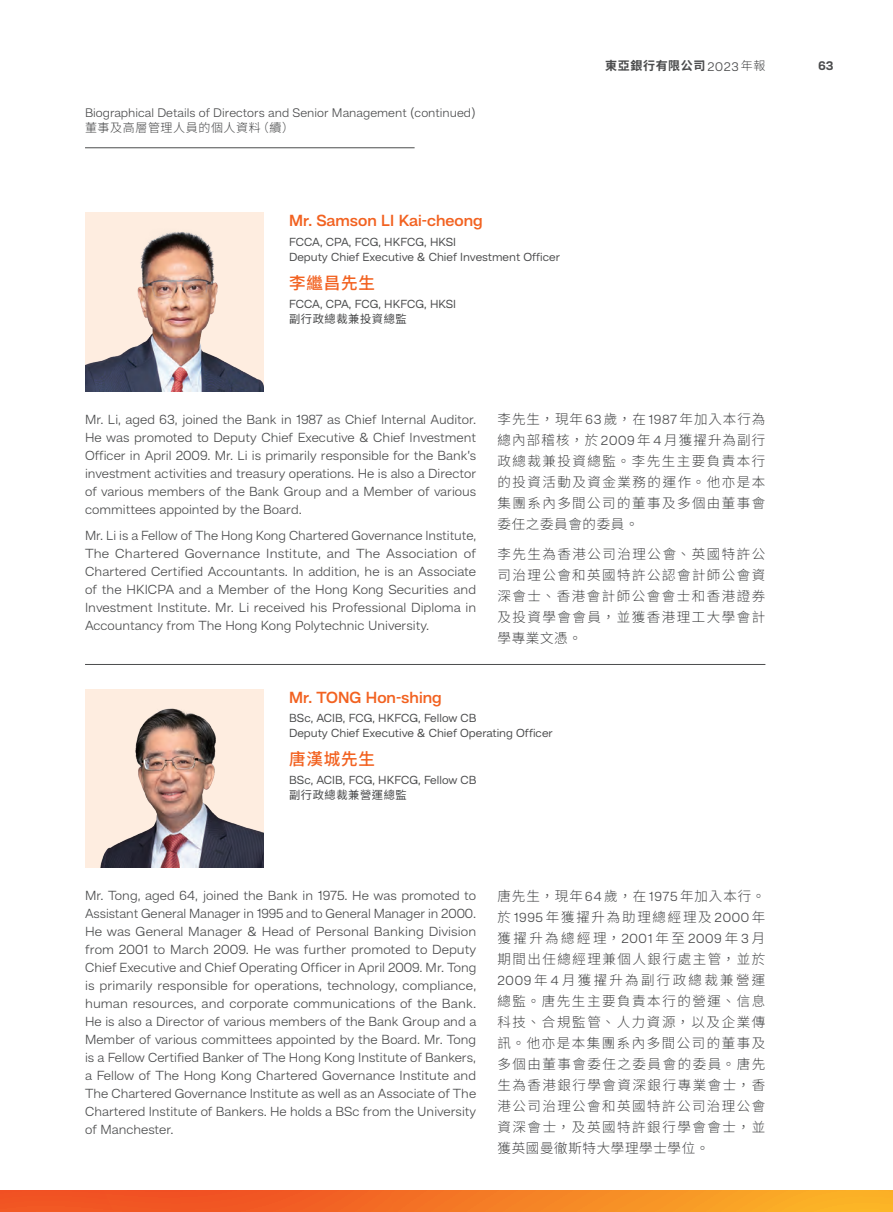
<style>
.page{position:relative;width:893px;height:1212px;background:#fff}
.page>*{position:absolute;margin:0;border:0;box-sizing:border-box;transform-origin:0 0}
.EN_bio_name{font:600 16.5px "Hando";color:#f26221}
.TC_bio_name{font:500 16.5px "Noto Sans HK";letter-spacing:.05em;color:#f26221}
.EN_bio_body{font:300 13.5px/18px "Hando";color:#4b4c4d;text-align:justify}
.TC_bio_body{font:300 13.5px/21px "Noto Sans HK";letter-spacing:.11em;color:#4b4c4d;text-align:justify}
.t1{font:300 12.75px "Hando";color:#4b4c4d}
.t2{font:700 12.75px "Hando";color:#4b4c4d}
.EN_bio_title{font:12px "Hando";color:#4b4c4d}
.EN_bio_title___sp{font:12px "Hando";color:#4b4c4d}
.t3{font:300 12px "Noto Sans HK";letter-spacing:.05em;color:#4b4c4d}
.t4{font:700 12px "Noto Sans HK";letter-spacing:.05em;color:#4b4c4d}
.TC_bio_title___sp{font:11.25px "Noto Sans HK";letter-spacing:.05em;color:#4b4c4d}
.s1{font-family:"Hando";font-weight:300;font-size:12.75px}
.s2{font-weight:300}
.s3{font-family:"Hando"}
</style>
<div class="page">
<svg style="left:0;top:1191px;width:893px;height:21px;background:#f47a24"></svg>
<hr style="left:85px;top:148px;width:330px;height:1px;background:#4b4c4d">
<div style="left:85px;top:689px;width:179px;height:178px;background:#feede0"></div>
<div style="left:85px;top:213px;width:179px;height:178px;background:#feede0"></div>
<img style="left:85px;top:231px;width:179px;height:160px">
<img style="left:100px;top:708px;width:164px;height:159px">
<hr style="left:85px;top:664px;width:680px;height:1px;background:#4b4c4d">
<p class="t1" style="left:85px;top:105px;width:392px">Biographical Details of Directors and Senior Management (continued)</p>
<p class="t3" style="left:85px;top:121px;width:211px">董事及高層管理人員的個人資料（續）</p>
<p class="EN_bio_name" style="left:289px;top:211px;width:195px">Mr. Samson LI Kai-cheong</p>
<p class="EN_bio_title" style="left:289px;top:234px;width:168px">FCCA, CPA, FCG, HKFCG, HKSI</p>
<p class="EN_bio_title___sp" style="left:289px;top:249px;width:272px">Deputy Chief Executive &amp; Chief Investment Officer</p>
<p class="TC_bio_name" style="left:289px;top:273px;width:87px">李繼昌先生</p>
<p class="EN_bio_title" style="left:289px;top:297px;width:168px">FCCA, CPA, FCG, HKFCG, HKSI</p>
<p class="TC_bio_title___sp" style="left:289px;top:313px;width:119px">副行政總裁兼投資總監</p>
<p class="t4" style="left:605px;top:59px;width:162px">東亞銀行有限公司 <span class="s1">2023</span> <span class="s2">年報</span></p>
<p class="t2" style="left:818px;top:58px;width:16px">63</p>
<p class="EN_bio_body" style="left:85px;top:410px;width:393px">Mr. Li, aged 63, joined the Bank in 1987 as Chief Internal Auditor.<br>He was promoted to Deputy Chief Executive &amp; Chief Investment Officer in April 2009. Mr. Li is primarily responsible for the Bank’s investment activities and treasury operations. He is also a Director of various members of the Bank Group and a Member of various committees appointed by the Board.</p>
<p class="EN_bio_body" style="left:85px;top:526px;width:393px">Mr. Li is a Fellow of The Hong Kong Chartered Governance Institute, The Chartered Governance Institute, and The Association of Chartered Certified Accountants. In addition, he is an Associate of the HKICPA and a Member of the Hong Kong Securities and Investment Institute. Mr. Li received his Professional Diploma in Accountancy from The Hong Kong Polytechnic University.</p>
<p class="TC_bio_body" style="left:497px;top:409px;width:269px">李先生，現年 <span class="s3">63</span> 歲，在 <span class="s3">1987</span> 年加入本行為總內部稽核，於<span class="s3">2009</span>年<span class="s3">4</span>月獲擢升為副行政總裁兼投資總監。李先生主要負責本行的投資活動及資金業務的運作。他亦是本集團系內多間公司的董事及多個由董事會委任之委員會的委員。</p>
<p class="TC_bio_body" style="left:497px;top:544px;width:269px">李先生為香港公司治理公會、英國特許公司治理公會和英國特許公認會計師公會資深會士、香港會計師公會會士和香港證券及投資學會會員，並獲香港理工大學會計學專業文憑。</p>
<p class="EN_bio_name" style="left:289px;top:687px;width:154px">Mr. TONG Hon-shing</p>
<p class="EN_bio_title" style="left:289px;top:711px;width:189px">BSc, ACIB, FCG, HKFCG, Fellow CB</p>
<p class="EN_bio_title___sp" style="left:289px;top:726px;width:265px">Deputy Chief Executive &amp; Chief Operating Officer</p>
<p class="TC_bio_name" style="left:289px;top:750px;width:87px">唐漢城先生</p>
<p class="EN_bio_title" style="left:289px;top:773px;width:189px">BSc, ACIB, FCG, HKFCG, Fellow CB</p>
<p class="TC_bio_title___sp" style="left:289px;top:789px;width:119px">副行政總裁兼營運總監</p>
<p class="EN_bio_body" style="left:85px;top:886px;width:393px">Mr. Tong, aged 64, joined the Bank in 1975. He was promoted to Assistant General Manager in 1995 and to General Manager in 2000.<br>He was General Manager &amp; Head of Personal Banking Division from 2001 to March 2009. He was further promoted to Deputy Chief Executive and Chief Operating Officer in April 2009. Mr. Tong is primarily responsible for operations, technology, compliance, human resources, and corporate communications of the Bank.<br>He is also a Director of various members of the Bank Group and a Member of various committees appointed by the Board. Mr. Tong is a Fellow Certified Banker of The Hong Kong Institute of Bankers, a Fellow of The Hong Kong Chartered Governance Institute and The Chartered Governance Institute as well as an Associate of The Chartered Institute of Bankers. He holds a BSc from the University of Manchester.</p>
<p class="TC_bio_body" style="left:497px;top:885px;width:269px">唐先生，現年 <span class="s3">64</span> 歲，在 <span class="s3">1975</span> 年加入本行。於<span class="s3">1995</span>年獲擢升為助理總經理及<span class="s3">2000</span>年獲擢升為總經理，<span class="s3">2001</span>年至<span class="s3">2009</span>年<span class="s3">3</span>月期間出任總經理兼個人銀行處主管，並於<span class="s3">2009</span>年<span class="s3">4</span>月獲擢升為副行政總裁兼營運總監。唐先生主要負責本行的營運、信息科技、合規監管、人力資源，以及企業傳訊。他亦是本集團系內多間公司的董事及多個由董事會委任之委員會的委員。唐先生為香港銀行學會資深銀行專業會士，香港公司治理公會和英國特許公司治理公會資深會士，及英國特許銀行學會會士，並獲英國曼徹斯特大學理學士學位。</p>
</div>
